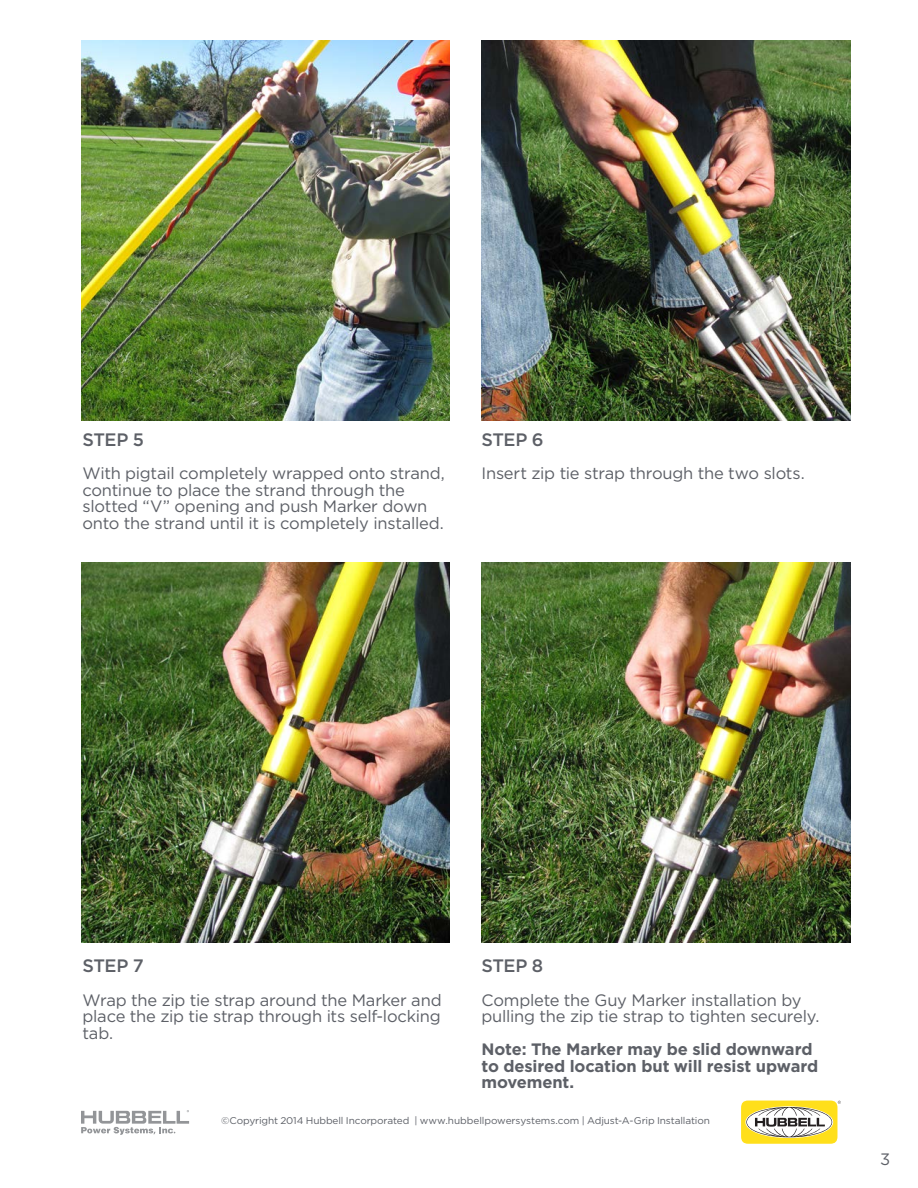
<style>
.page{position:relative;width:918px;height:1188px;background:#fff}
.page>*{position:absolute;margin:0;border:0;box-sizing:border-box;transform-origin:0 0}
.t1{font:500 18px "Gotham";letter-spacing:-.025em;color:#5d6067}
.t2{font:16.5px/16.5px "Gotham";letter-spacing:-.015em;color:#5d6067}
.t3{font:700 16.5px/16.5px "Gotham";letter-spacing:-.01em;color:#5d6067}
.t4{font:9.75px "Gotham";letter-spacing:-.01em;color:#5d6067}
</style>
<div class="page">
<img style="left:81px;top:41px;width:369px;height:380px">
<img style="left:81px;top:562px;width:369px;height:381px">
<img style="left:481px;top:41px;width:369px;height:380px">
<img style="left:481px;top:562px;width:369px;height:381px">
<div style="left:741px;top:1101px;width:96px;height:43px;background:#ffdf1b;border-radius:7px"></div>
<svg style="left:746px;top:1107px;width:86px;height:30px;background:#cbc5a5"></svg>
<svg style="left:81px;top:1110px;width:108px;height:25px"></svg>
<p class="t1" style="left:82px;top:429px;width:63px">STEP 5</p>
<p class="t2" style="left:82px;top:465px;width:364px">With pigtail completely wrapped onto strand, continue to place the strand through the slotted “V” opening and push Marker down onto the strand until it is completely installed.</p>
<p class="t1" style="left:482px;top:429px;width:64px">STEP 6</p>
<p class="t2" style="left:481px;top:465px;width:325px">Insert zip tie strap through the two slots.</p>
<p class="t1" style="left:82px;top:955px;width:63px">STEP 7</p>
<p class="t2" style="left:82px;top:991px;width:361px;text-align:justify">Wrap the zip tie strap around the Marker and place the zip tie strap through its self-locking tab.</p>
<p class="t1" style="left:482px;top:955px;width:63px">STEP 8</p>
<p class="t2" style="left:481px;top:991px;width:340px">Complete the Guy Marker installation by pulling the zip tie strap to tighten securely.</p>
<p class="t3" style="left:481px;top:1041px;width:338px">Note: The Marker may be slid downward to desired location but will resist upward movement.</p>
<p class="t4" style="left:221px;top:1115px;width:490px">©Copyright 2014 Hubbell Incorporated | www.hubbellpowersystems.com | Adjust-A-Grip Installation</p>
<p class="t2" style="left:880px;top:1151px;width:12px">3</p>
</div>
